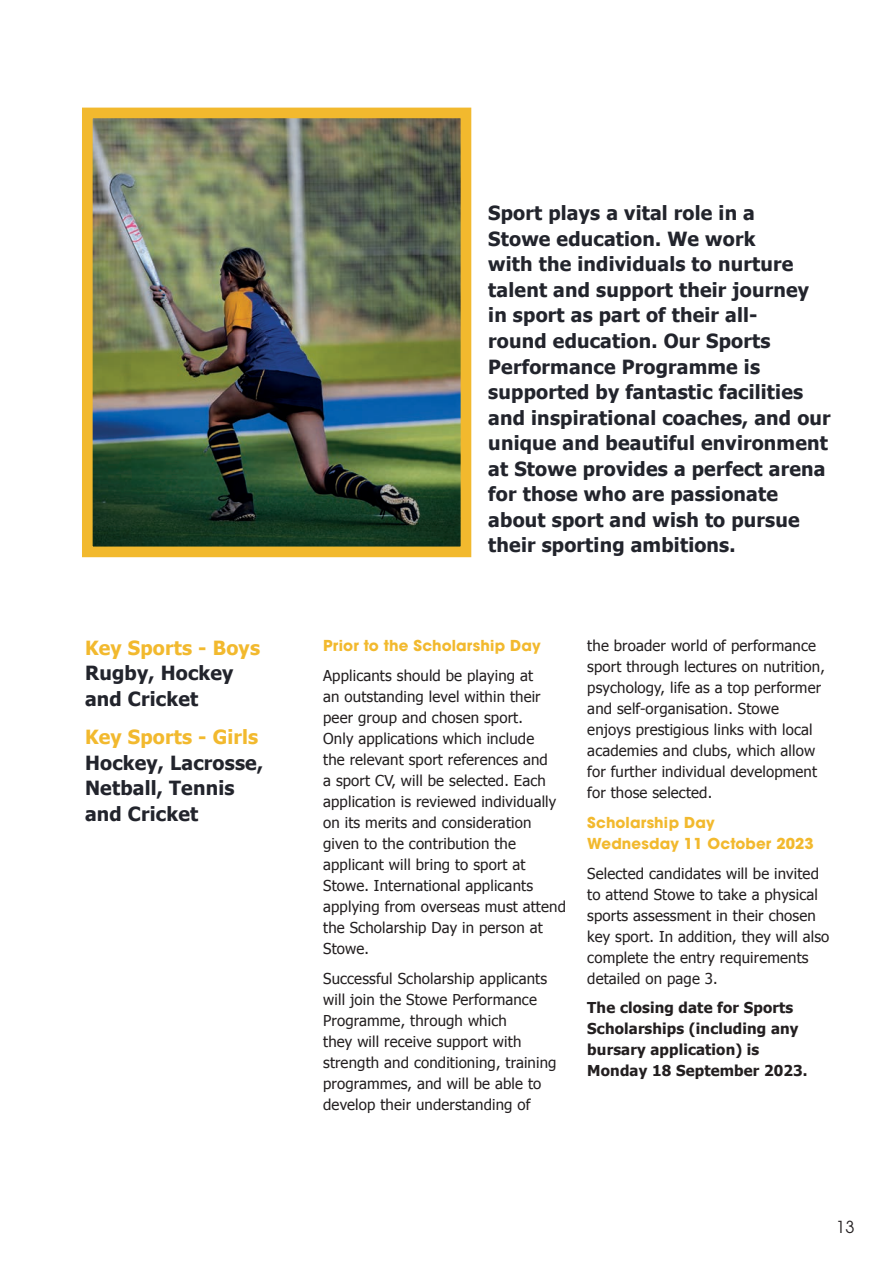
<style>
.page{position:relative;width:893px;height:1263px;background:#fff}
.page>*{position:absolute;margin:0;border:0;box-sizing:border-box;transform-origin:0 0}
.t1{font:700 19.5px/25.5px "Tahoma";letter-spacing:.01em;color:#22242c}
.t2{font:16.5px "ITC Avant Garde Pro";color:#231f20}
.t3{font:15px/21px "Tahoma";letter-spacing:.01em;color:#231f20}
.t4{font:700 15px/21px "Tahoma";letter-spacing:.01em;color:#231f20}
.t5{font:700 15px/21px "ITC Avant Garde Pro";letter-spacing:.01em;color:#f2b92e}
.s1{color:#f2b92e}
</style>
<div class="page">
<img style="left:94px;top:120px;width:365px;height:425px">
<div style="left:82px;top:108px;width:389px;height:449px;border:11px solid #f2b92e"></div>
<p class="t1" style="left:85px;top:634px;width:176px"><span class="s1">Key Sports - Boys<br></span>Rugby, Hockey and Cricket</p>
<p class="t1" style="left:85px;top:723px;width:180px"><span class="s1">Key Sports - Girls<br></span>Hockey, Lacrosse,<br>Netball, Tennis and Cricket</p>
<p class="t1" style="left:488px;top:199px;width:344px">Sport plays a vital role in a<br>Stowe education. We work<br>with the individuals to nurture talent and support their journey in sport as part of their all-<br>round education. Our Sports<br>Performance Programme is supported by fantastic facilities and inspirational coaches, and our unique and beautiful environment at Stowe provides a perfect arena for those who are passionate about sport and wish to pursue their sporting ambitions.</p>
<p class="t5" style="left:323px;top:635px;width:219px">Prior to the Scholarship Day</p>
<p class="t3" style="left:323px;top:664px;width:244px">Applicants should be playing at<br>an outstanding level within their peer group and chosen sport.<br>Only applications which include<br>the relevant sport references and<br>a sport CV, will be selected. Each application is reviewed individually on its merits and consideration given to the contribution the applicant will bring to sport at<br>Stowe. International applicants applying from overseas must attend the Scholarship Day in person at<br>Stowe.</p>
<p class="t3" style="left:323px;top:967px;width:235px">Successful Scholarship applicants will join the Stowe Performance<br>Programme, through which<br>they will receive support with strength and conditioning, training programmes, and will be able to develop their understanding of</p>
<p class="t3" style="left:587px;top:635px;width:239px">the broader world of performance sport through lectures on nutrition, psychology, life as a top performer and self-organisation. Stowe enjoys prestigious links with local academies and clubs, which allow for further individual development for those selected.</p>
<p class="t5" style="left:587px;top:812px;width:228px">Scholarship Day<br>Wednesday 11 October 2023</p>
<p class="t3" style="left:587px;top:862px;width:244px">Selected candidates will be invited to attend Stowe to take a physical sports assessment in their chosen key sport. In addition, they will also complete the entry requirements detailed on page 3.</p>
<p class="t4" style="left:587px;top:996px;width:222px">The closing date for Sports<br>Scholarships (including any bursary application) is<br>Monday 18 September 2023.</p>
<p class="t2" style="left:836px;top:1216px;width:20px">13</p>
</div>
